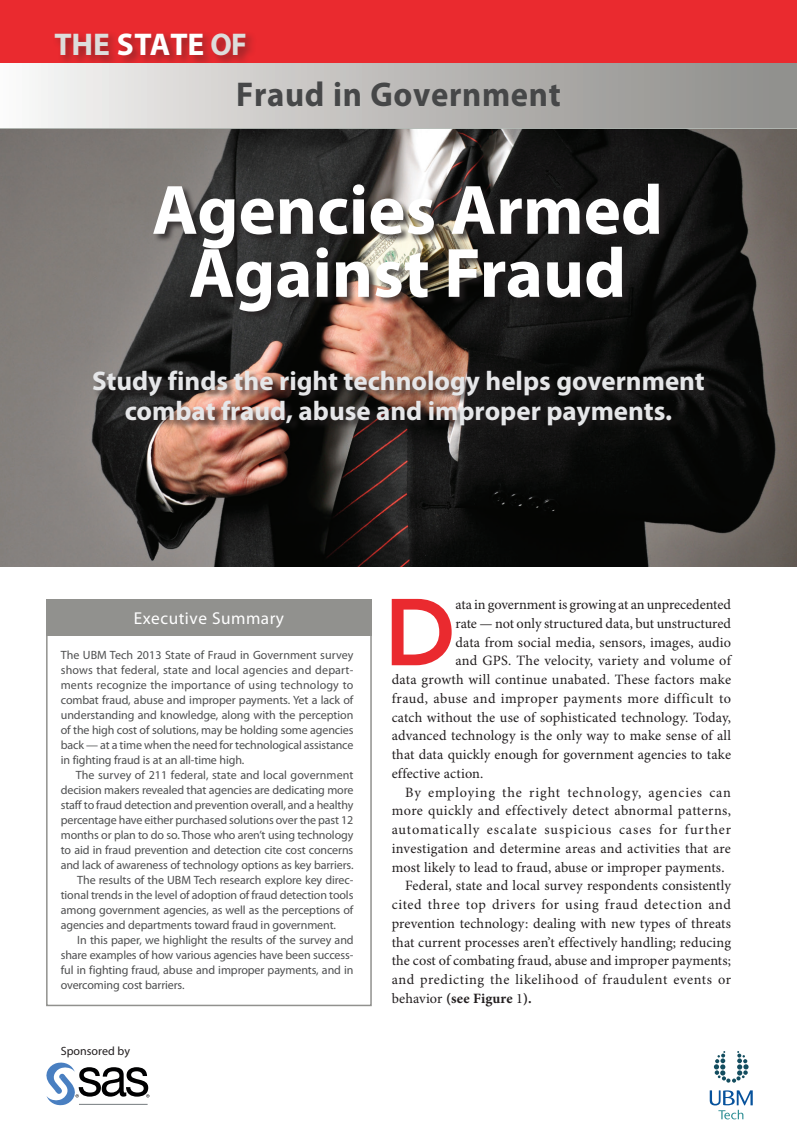
<style>
.page{position:relative;width:797px;height:1134px;background:#fff}
.page>*{position:absolute;margin:0;border:0;box-sizing:border-box;transform-origin:0 0}
.t1{font:800 93.75px "Avenir LT Std";color:#ea2a2f}
.t2{font:700 70.5px/63px "Myriad Pro";color:#fff;text-align:center}
.t3{font:700 34.5px "Myriad Pro";letter-spacing:.02em;color:#464748;scale:.95 1}
.t4{font:700 31.5px "Myriad Pro";letter-spacing:-.005em;color:#dddddb}
.t5{font:700 27px/30px "Myriad Pro";color:#e6e7e9;text-align:center}
.t6{font:17.25px "Myriad Pro";letter-spacing:.03em;color:#fff}
.t7{font:14.25px "Minion Pro";letter-spacing:.015em;color:#231f20}
.t8{font:14.25px "Minion Pro";letter-spacing:.04em;color:#231f20}
.t9{font:14.25px "Minion Pro";letter-spacing:.06em;color:#231f20}
.t10{font:14.25px "Minion Pro";letter-spacing:.035em;color:#231f20}
.t11{font:14.25px "Minion Pro";letter-spacing:-.005em;color:#231f20}
.t12{font:14.25px "Minion Pro";letter-spacing:.055em;color:#231f20}
.t13{font:700 14.25px "Minion Pro";letter-spacing:.01em;color:#231f20}
.t14{font:12px/15px "Myriad Pro";letter-spacing:-.01em;color:#4e4f50;text-align:justify}
.t15{font:12px "Myriad Pro";color:#231f20}
.s1{color:#fff}
.s2{font-weight:400}
</style>
<div class="page">
<img style="left:0;top:129px;width:796px;height:438px">
<div style="left:0;top:0;width:796px;height:76px;background:#ea2a2f"></div>
<hr style="left:0;top:127px;width:796px;height:2px;background:#b4bab5">
<div style="left:53px;top:31px;width:205px;height:36px;background:#231f20;opacity:.44"></div>
<div style="left:0;top:64px;width:796px;height:63px;background:linear-gradient(to right,#f6f5f4,#8a8986)"></div>
<div style="left:153px;top:184px;width:515px;height:137px;background:#231f20;opacity:.77"></div>
<div style="left:93px;top:371px;width:620px;height:64px;background:#231f20;opacity:.77"></div>
<svg style="left:713px;top:1051px;width:35px;height:32px"></svg>
<svg style="left:709px;top:1090px;width:43px;height:29px"></svg>
<div style="left:46px;top:599px;width:326px;height:37px;background:#91918e"></div>
<div style="left:46px;top:599px;width:326px;height:407px;border:2px solid #91918e"></div>
<svg style="left:46px;top:1062px;width:103px;height:44px"></svg>
<hr style="left:79px;top:1104px;width:69px;height:1px;background:#767b7f">
<h3 class="t4" style="left:54px;top:26px;width:194px">THE <span class="s1">STATE</span> OF</h3>
<h3 class="t3" style="left:236px;top:75px;width:343px">Fraud in Government</h3>
<h2 class="t2" style="left:152px;top:180px;width:512px">Agencies Armed<br>Against Fraud</h2>
<h3 class="t5" style="left:92px;top:367px;width:614px">Study finds the right technology helps government combat fraud, abuse and improper payments.</h3>
<h3 class="t6" style="left:134px;top:609px;width:152px">Executive Summary</h3>
<p class="t14" style="left:61px;top:648px;width:294px">The UBM Tech 2013 State of Fraud in Government survey shows that federal, state and local agencies and depart&shy;ments recognize the importance of using technology to combat fraud, abuse and improper payments. Yet a lack of understanding and knowledge, along with the perception of the high cost of solutions, may be holding some agencies back — at a time when the need for technological assistance in fighting fraud is at an all-time high.</p>
<p class="t14" style="left:76px;top:768px;width:279px">The survey of 211 federal, state and local government</p>
<p class="t14" style="left:61px;top:783px;width:294px">decision makers revealed that agencies are dedicating more</p>
<p class="t14" style="left:61px;top:798px;width:294px">staff to fraud detection and prevention overall, and a healthy</p>
<p class="t14" style="left:61px;top:813px;width:294px">percentage have either purchased solutions over the past 12</p>
<p class="t14" style="left:61px;top:828px;width:294px">months or plan to do so. Those who aren’t using technology</p>
<p class="t14" style="left:61px;top:843px;width:294px">to aid in fraud prevention and detection cite cost concerns</p>
<p class="t14" style="left:61px;top:858px;width:294px">and lack of awareness of technology options as key barriers.</p>
<p class="t14" style="left:77px;top:873px;width:277px">The results of the UBM Tech research explore key direc-</p>
<p class="t14" style="left:61px;top:888px;width:294px">tional trends in the level of adoption of fraud detection tools</p>
<p class="t14" style="left:61px;top:903px;width:294px">among government agencies, as well as the perceptions of</p>
<p class="t14" style="left:61px;top:918px;width:277px">agencies and departments toward fraud in government.</p>
<p class="t14" style="left:77px;top:933px;width:278px">In this paper, we highlight the results of the survey and</p>
<p class="t14" style="left:61px;top:948px;width:294px">share examples of how various agencies have been success-</p>
<p class="t14" style="left:61px;top:963px;width:294px">ful in fighting fraud, abuse and improper payments, and in</p>
<p class="t14" style="left:61px;top:978px;width:125px">overcoming cost barriers.</p>
<p class="t15" style="left:61px;top:1044px;width:71px">Sponsored by</p>
<h1 class="t1" style="left:384px;top:577px;width:73px">D</h1>
<p class="t11" style="left:455px;top:596px;width:277px">ata in government is growing at an unprecedented</p>
<p class="t7" style="left:455px;top:615px;width:277px">rate — not only structured data, but unstructured</p>
<p class="t7" style="left:455px;top:633px;width:277px">data from social media, sensors, images, audio</p>
<p class="t7" style="left:455px;top:652px;width:277px">and GPS. The velocity, variety and volume of</p>
<p class="t7" style="left:391px;top:671px;width:341px">data growth will continue unabated. These factors make</p>
<p class="t10" style="left:391px;top:690px;width:341px">fraud, abuse and improper payments more difficult to</p>
<p class="t7" style="left:391px;top:708px;width:341px">catch without the use of sophisticated technology. Today,</p>
<p class="t7" style="left:391px;top:727px;width:341px">advanced technology is the only way to make sense of all</p>
<p class="t7" style="left:391px;top:746px;width:341px">that data quickly enough for government agencies to take</p>
<p class="t7" style="left:391px;top:765px;width:93px">effective action.</p>
<p class="t12" style="left:405px;top:783px;width:327px">By employing the right technology, agencies can</p>
<p class="t7" style="left:391px;top:802px;width:341px">more quickly and effectively detect abnormal patterns,</p>
<p class="t9" style="left:391px;top:821px;width:341px">automatically escalate suspicious cases for further</p>
<p class="t7" style="left:391px;top:840px;width:341px">investigation and determine areas and activities that are</p>
<p class="t7" style="left:391px;top:858px;width:334px">most likely to lead to fraud, abuse or improper payments.</p>
<p class="t7" style="left:405px;top:877px;width:327px">Federal, state and local survey respondents consistently</p>
<p class="t8" style="left:391px;top:896px;width:341px">cited three top drivers for using fraud detection and</p>
<p class="t7" style="left:391px;top:915px;width:341px">prevention technology: dealing with new types of threats</p>
<p class="t7" style="left:391px;top:933px;width:341px">that current processes aren’t effectively handling; reducing</p>
<p class="t7" style="left:391px;top:952px;width:341px">the cost of combating fraud, abuse and improper payments;</p>
<p class="t8" style="left:391px;top:971px;width:341px">and predicting the likelihood of fraudulent events or</p>
<p class="t13" style="left:391px;top:990px;width:142px"><span class="s2">behavior</span> (see Figure <span class="s2">1</span>).</p>
</div>
